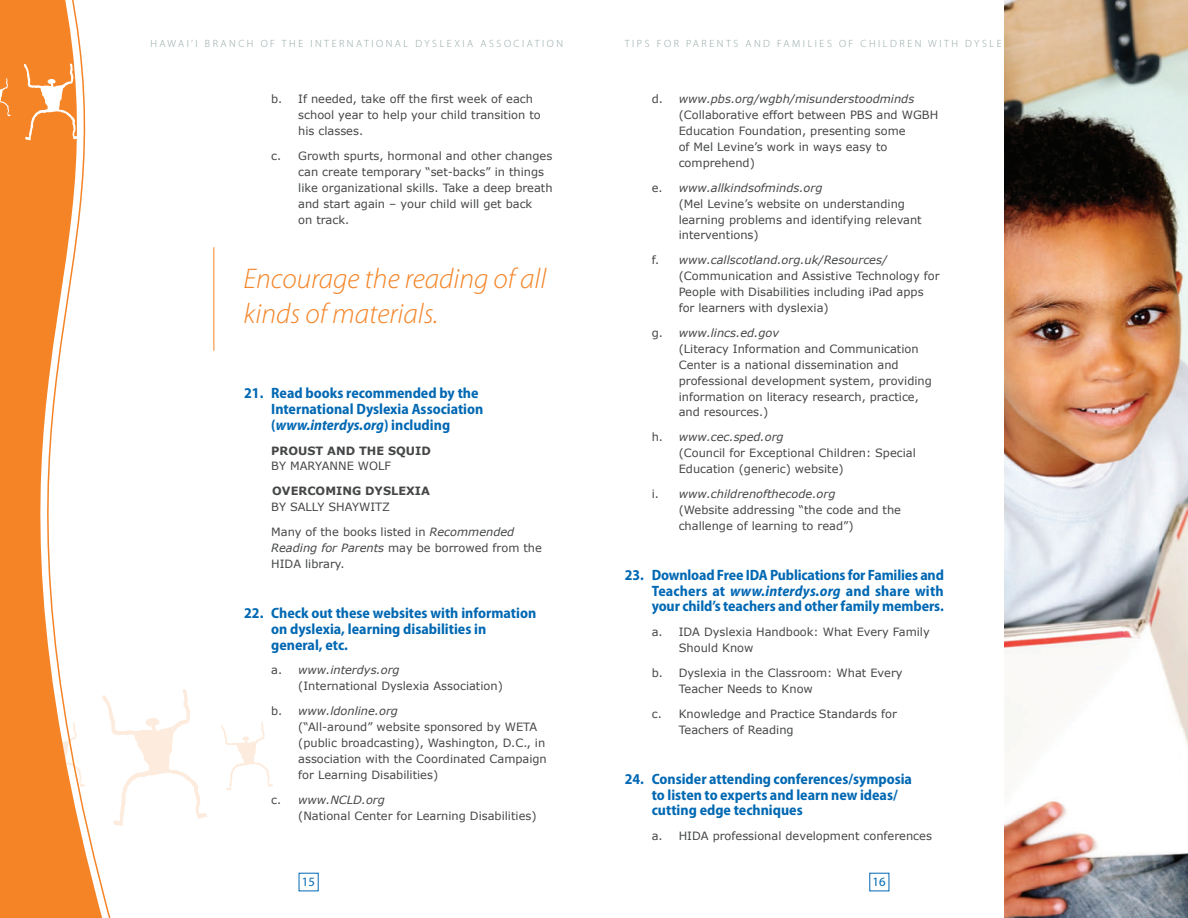
<style>
.page{position:relative;width:1188px;height:918px;background:#fff}
.page>*{position:absolute;margin:0;border:0;box-sizing:border-box;transform-origin:0 0}
.t1{font:italic 300 28.5px/34.5px "Myriad Pro";color:#f58427}
.t2{font:700 semi-condensed 15px/15.9px "Myriad Pro";color:#0168b3}
.t3{font:12.75px "Myriad Pro";color:#0168b3}
.t4{font:11.4px/15.9px "Verdana";color:#454647}
.t5{font:700 11.4px "Verdana";color:#454647}
.t6{font:300 10.5px "Myriad Pro";letter-spacing:.24em;color:#91a5a4}
.s1{font-style:italic}
</style>
<div class="page">
<svg style="left:133px;top:689px;width:74px;height:130px"></svg>
<svg style="left:220px;top:722px;width:53px;height:69px"></svg>
<img style="left:1004px;top:0;width:184px;height:918px">
<svg style="left:0;top:0;width:133px;height:918px"></svg>
<svg style="left:23px;top:64px;width:56px;height:76px"></svg>
<svg style="left:0;top:78px;width:11px;height:39px"></svg>
<svg style="left:89px;top:86px;width:29px;height:38px"></svg>
<hr style="left:213px;top:247px;width:1px;height:104px;background:#f58427">
<p class="t6" style="left:150px;top:38px;width:414px">HAWAI’I BRANCH OF TH E I NTERNATIONAL DYSLEXIA ASSOCIATION</p>
<p class="t6" style="left:625px;top:38px;width:400px">TIPS FOR PARENTS AND FAMILIES OF CH ILD REN WITH DYSLEXIA</p>
<p class="t4" style="left:298px;top:91px;width:244px;text-indent:-27px">b. If needed, take off the first week of each school year to help your child transition to his classes.</p>
<p class="t4" style="left:298px;top:148px;width:256px;text-indent:-27px">c. Growth spurts, hormonal and other changes can create temporary “set-backs” in things like organizational skills. Take a deep breath and start again – your child will get back<br>on track.</p>
<h1 class="t1" style="left:244px;top:262px;width:304px">Encourage the reading of all kinds of materials.</h1>
<h2 class="t2" style="left:271px;top:385px;width:214px;text-indent:-27px">21. Read books recommended by the<br>International Dyslexia Association (<span class="s1">www.interdys.org</span>) including</h2>
<p class="t5" style="left:271px;top:442px;width:10px">PRO</p>
<p class="t5" style="left:298px;top:442px;width:134px">UST AN D THE SQUID</p>
<p class="t4" style="left:271px;top:458px;width:121px">BY MARYANNE WOLF</p>
<p class="t5" style="left:272px;top:483px;width:159px">OVERCOM IN G DYSLEXIA</p>
<p class="t4" style="left:271px;top:495px;width:245px;line-height:24.9px">BY SALLY SHAYWITZ<br>Many of the books listed in <span class="s1">Recommended</span></p>
<p class="t4" style="left:271px;top:540px;width:272px"><span class="s1">Reading for Parents</span> may be borrowed from the<br>HIDA library.</p>
<h2 class="t2" style="left:271px;top:605px;width:266px;text-indent:-27px">22. Check out these websites with information on dyslexia, learning disabilities in general, etc.</h2>
<p class="t4" style="left:298px;top:662px;width:206px;text-indent:-27px">a. <span class="s1">www.interdys.org<br></span>(International Dyslexia Association)</p>
<p class="t4" style="left:298px;top:703px;width:250px;text-indent:-27px">b. <span class="s1">www.ldonline.org<br></span>(“All-around” website sponsored by WETA (public broadcasting), Washington, D.C., in association with the Coordinated Campaign for Learning Disabilities)</p>
<p class="t4" style="left:298px;top:792px;width:240px;text-indent:-27px">c. <span class="s1">www.NCLD.org<br></span>(National Center for Learning Disabilities)</p>
<p class="t4" style="left:679px;top:91px;width:261px;text-indent:-27px">d. <span class="s1">www.pbs.org/wgbh/misunderstoodminds </span>(Collaborative effort between PBS and WGBH Education Foundation, presenting some<br>of Mel Levine’s work in ways easy to comprehend)</p>
<p class="t4" style="left:679px;top:180px;width:245px;text-indent:-27px">e. <span class="s1">www.allkindsofminds.org<br></span>(Mel Levine’s website on understanding learning problems and identifying relevant interventions)</p>
<p class="t4" style="left:679px;top:252px;width:262px;text-indent:-27px">f. <span class="s1">www.callscotland.org.uk/Resources/ </span>(Communication and Assistive Technology for People with Disabilities including iPad apps for learners with dyslexia)</p>
<p class="t4" style="left:679px;top:325px;width:255px;text-indent:-27px">g. <span class="s1">www.lincs.ed.gov<br></span>(Literacy Information and Communication Center is a national dissemination and professional development system, providing information on literacy research, practice, and resources.)</p>
<p class="t4" style="left:679px;top:429px;width:239px;text-indent:-27px">h. <span class="s1">www.cec.sped.org<br></span>(Council for Exceptional Children: Special<br>Education (generic) website)</p>
<p class="t4" style="left:679px;top:486px;width:224px;text-indent:-27px">i. <span class="s1">www.childrenofthecode.org<br></span>(Website addressing “the code and the challenge of learning to read”)</p>
<h2 class="t2" style="left:652px;top:567px;width:294px;text-align:justify;text-indent:-27px">23. Download Free IDA Publications for Families and Teachers at <span class="s1">www.interdys.org</span> and share with your child’s teachers and other family members.</h2>
<p class="t4" style="left:679px;top:624px;width:253px;text-indent:-27px">a. IDA Dyslexia Handbook: What Every Family<br>Should Know</p>
<p class="t4" style="left:679px;top:665px;width:225px;text-indent:-27px">b. Dyslexia in the Classroom: What Every<br>Teacher Needs to Know</p>
<p class="t4" style="left:679px;top:706px;width:220px;text-indent:-27px">c. Knowledge and Practice Standards for<br>Teachers of Reading</p>
<h2 class="t2" style="left:652px;top:771px;width:262px;text-indent:-27px">24. Consider attending conferences/symposia to listen to experts and learn new ideas/ cutting edge techniques</h2>
<p class="t4" style="left:652px;top:828px;width:282px">a. HIDA professional development conferences</p>
<p class="t3" style="left:302px;top:874px;width:15px">15</p>
<p class="t3" style="left:873px;top:874px;width:15px">16</p>
</div>
